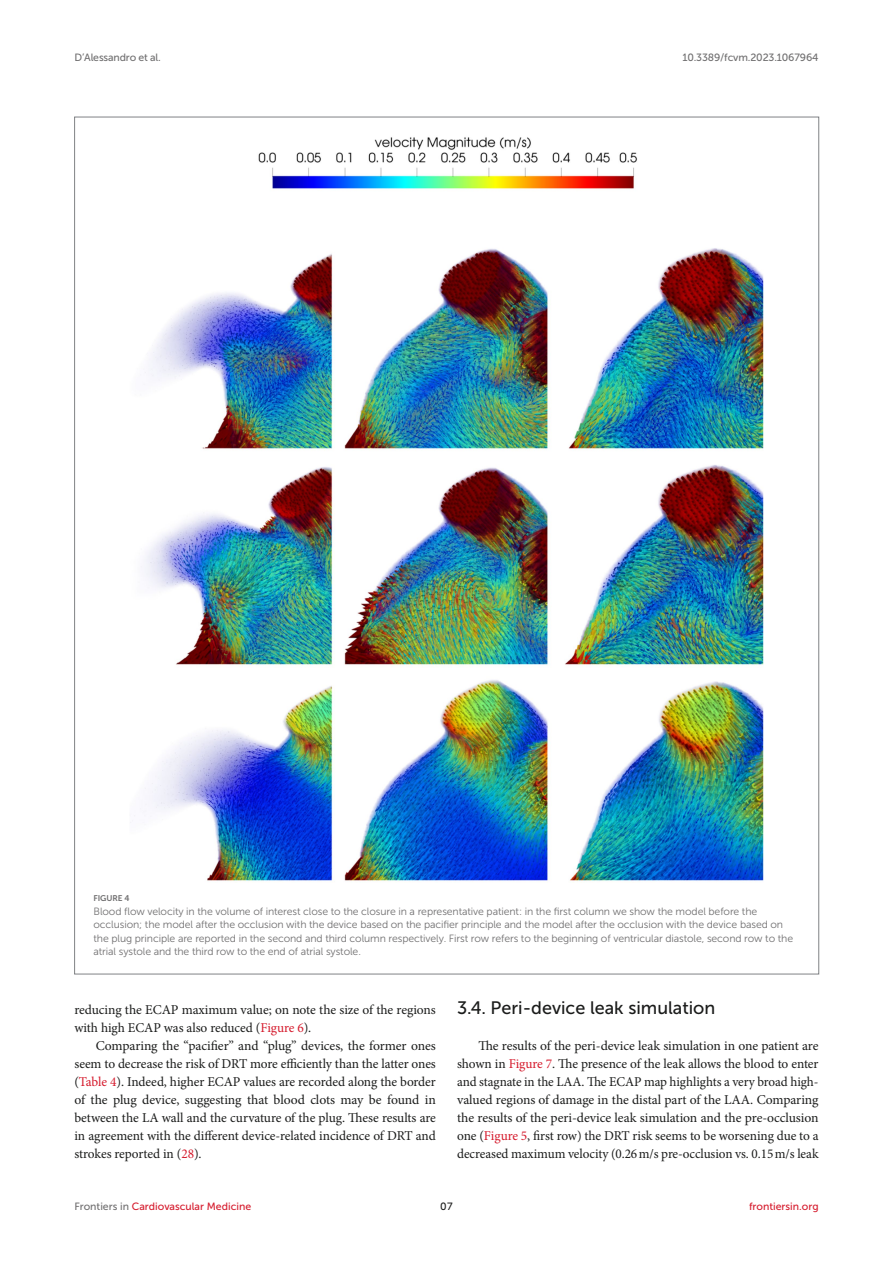
<style>
.page{position:relative;width:893px;height:1263px;background:#fff}
.page>*{position:absolute;margin:0;border:0;box-sizing:border-box;transform-origin:0 0}
.HEAD_2{font:18px "Museo Sans 500";color:#1b1c1b}
.TEXT{font:13.5px/18px "Minion Pro";letter-spacing:-.005em;color:#1b1c1b}
.TEXT_FLUSH{font:13.5px/18px "Minion Pro";letter-spacing:-.005em;color:#1b1c1b;text-align:justify}
.FIG_LEG{font:10.5px/13.5px "Museo Sans 300";letter-spacing:-.01em;color:#706f70}
.t1{font:10.5px "Museo Sans 500";color:#d51a2c}
.t2{font:10.5px "Museo Sans 500";letter-spacing:-.015em;color:#706f70}
.t3{font:10.5px "Museo Sans 500";color:#1b1c1b}
.FIG_HD{font:8.25px "Museo Sans 700";letter-spacing:-.01em;color:#706f70}
.s1{color:#d51a2c}
.s2{color:#706f70}
</style>
<div class="page">
<img style="left:130px;top:137px;width:634px;height:744px">
<p class="t2" style="left:74px;top:51px;width:88px">D’Alessandro et al.</p>
<p class="t2" style="left:682px;top:51px;width:138px">10.3389/fcvm.2023.1067964</p>
<p class="FIG_HD" style="left:94px;top:894px;width:37px">FIGURE 4</p>
<p class="FIG_LEG" style="left:94px;top:904px;width:701px">Blood flow velocity in the volume of interest close to the closure in a representative patient: in the first column we show the model before the occlusion; the model after the occlusion with the device based on the pacifier principle and the model after the occlusion with the device based on the plug principle are reported in the second and third column respectively. First row refers to the beginning of ventricular diastole, second row to the atrial systole and the third row to the end of atrial systole.</p>
<p class="TEXT" style="left:74px;top:1001px;width:363px">reducing the ECAP maximum value; on note the size of the regions with high ECAP was also reduced (<span class="s1">Figure 6</span>).</p>
<p class="TEXT" style="left:74px;top:1037px;width:363px;text-align:justify;text-indent:21px">Comparing the “pacifier” and “plug” devices, the former ones seem to decrease the risk of DRT more efficiently than the latter ones (<span class="s1">Table 4</span>). Indeed, higher ECAP values are recorded along the border of the plug device, suggesting that blood clots may be found in between the LA wall and the curvature of the plug. These results are in agreement with the different device-related incidence of DRT and strokes reported in (<span class="s1">28</span>).</p>
<p class="HEAD_2" style="left:457px;top:998px;width:260px">3.4. Peri-device leak simulation</p>
<p class="TEXT_FLUSH" style="left:457px;top:1037px;width:363px;text-indent:21px">The results of the peri-device leak simulation in one patient are shown in <span class="s1">Figure 7</span>. The presence of the leak allows the blood to enter and stagnate in the LAA. The ECAP map highlights a very broad high&shy;valued regions of damage in the distal part of the LAA. Comparing the results of the peri-device leak simulation and the pre-occlusion one (<span class="s1">Figure 5</span>, first row) the DRT risk seems to be worsening due to a decreased maximum velocity (0.26m/s pre-occlusion vs. 0.15m/s leak</p>
<p class="t1" style="left:74px;top:1200px;width:178px"><span class="s2">Frontiers in</span> Cardiovascular Medicine</p>
<p class="t3" style="left:440px;top:1200px;width:14px">07</p>
<p class="t1" style="left:749px;top:1200px;width:71px">frontiersin.org</p>
</div>
